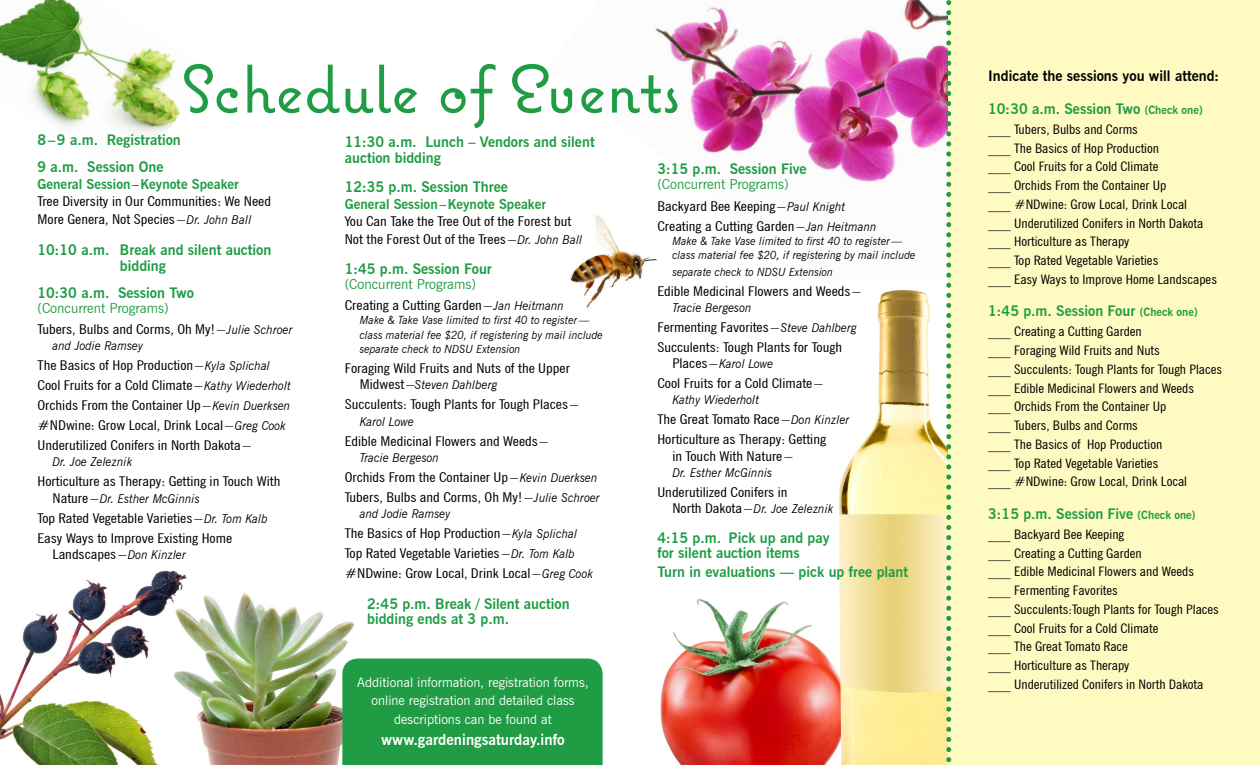
<style>
.page{position:relative;width:1260px;height:765px;background:#fff}
.page>*{position:absolute;margin:0;border:0;box-sizing:border-box;transform-origin:0 0}
.t1{font:67.5px "Coquette";color:#1f9c44}
.t2{font:700 15px "News Gothic BT";color:#fff}
.t3{font:700 14.38px/15px "News Gothic BT";color:#1f9c44}
.t4{font:700 14.38px "News Gothic BT";color:#000}
.t5{font:13.75px "News Gothic BT";color:#1f9c44}
.t6{font:condensed 13.5px/20px "News Gothic BT";color:#000;scale:1.2 1}
.t7{font:700 13.5px "News Gothic BT";color:#1f9c44}
.t8{font:condensed 13.12px/18.8px "News Gothic BT";color:#000;scale:1.15 1}
.t9{font:13.12px/18.8px "News Gothic BT";color:#fff;text-align:center}
.t10{font:italic 12.25px "News Gothic BT";color:#000;scale:.95 1}
.t11{font:italic 11.25px/14.4px "News Gothic BT";color:#000;scale:.95 1}
.s1{font-style:italic;font-stretch:normal;font-size:12.25px}
.s2{font-style:normal;font-stretch:condensed;font-size:13.5px}
.s3{font-size:11.25px}
</style>
<div class="page">
<img style="left:187px;top:593px;width:169px;height:172px">
<img style="left:655px;top:0;width:291px;height:183px">
<img style="left:0;top:570px;width:187px;height:195px">
<img style="left:0;top:0;width:180px;height:136px">
<img style="left:660px;top:599px;width:179px;height:166px">
<img style="left:839px;top:289px;width:107px;height:476px">
<img style="left:570px;top:215px;width:87px;height:93px">
<div style="left:949px;top:0;width:311px;height:765px;background:#fffac2"></div>
<svg style="left:946px;top:0;width:5px;height:765px"></svg>
<div style="left:342px;top:659px;width:261px;height:106px;background:#1f9c44"></div>
<h1 class="t1" style="left:182px;top:46px;width:501px">Schedule of Events</h1>
<p class="t3" style="left:345px;top:133px;width:251px;line-height:16.2px">11:30 a.m. Lunch – Vendors and silent auction bidding</p>
<p class="t3" style="left:345px;top:179px;width:165px">12:35 p.m. Session Three</p>
<p class="t7" style="left:345px;top:196px;width:203px">General Session–Keynote Speaker</p>
<p class="t6" style="left:345px;top:213px;width:200px;line-height:17.5px">You Can Take the Tree Out of the Forest but<br>Not the Forest Out of the Trees–<span class="s1">Dr. John Ball</span></p>
<p class="t3" style="left:345px;top:261px;width:149px">1:45 p.m. Session Four</p>
<p class="t5" style="left:345px;top:276px;width:133px">(Concurrent Programs)</p>
<p class="t6" style="left:345px;top:295px;width:184px">Creating a Cutting Garden–<span class="s1">Jan Heitmann</span></p>
<p class="t11" style="left:360px;top:313px;width:258px">Make &amp; Take Vase limited to first 40 to register— class material fee $20, if registering by mail include separate check to NDSU Extension</p>
<p class="t6" style="left:345px;top:358px;width:189px">Foraging Wild Fruits and Nuts of the Upper</p>
<p class="t10" style="left:360px;top:378px;width:147px"><span class="s2">Midwest–</span>Steven Dahlberg</p>
<p class="t6" style="left:345px;top:395px;width:196px">Succulents: Tough Plants for Tough Places–</p>
<p class="t10" style="left:360px;top:414px;width:59px">Karol Lowe</p>
<p class="t6" style="left:345px;top:431px;width:171px">Edible Medicinal Flowers and Weeds–</p>
<p class="t10" style="left:360px;top:450px;width:85px">Tracie Bergeson</p>
<p class="t6" style="left:345px;top:467px;width:214px">Orchids From the Container Up–<span class="s1">Kevin Duerksen<br></span>Tubers, Bulbs and Corms, Oh My!–<span class="s1">Julie Schroer</span></p>
<p class="t10" style="left:360px;top:506px;width:97px">and Jodie Ramsey</p>
<p class="t6" style="left:345px;top:523px;width:209px">The Basics of Hop Production–<span class="s1">Kyla Splichal<br></span>Top Rated Vegetable Varieties–<span class="s1">Dr. Tom Kalb </span>#NDwine: Grow Local, Drink Local–<span class="s1">Greg Cook</span></p>
<p class="t3" style="left:367px;top:597px;width:204px">2:45 p.m. Break / Silent auction bidding ends at 3 p.m.</p>
<p class="t3" style="left:38px;top:127px;width:145px;line-height:26.2px">8–9 a.m. Registration<br>9 a.m. Session One</p>
<p class="t7" style="left:38px;top:176px;width:203px">General Session–Keynote Speaker</p>
<p class="t6" style="left:38px;top:193px;width:196px;line-height:17.5px">Tree Diversity in Our Communities: We Need<br>More Genera, Not Species–<span class="s1">Dr. John Ball</span></p>
<p class="t3" style="left:120px;top:242px;width:153px;line-height:16.2px;text-indent:-82px">10:10 a.m. Break and silent auction bidding</p>
<p class="t3" style="left:38px;top:285px;width:158px">10:30 a.m. Session Two</p>
<p class="t5" style="left:38px;top:299px;width:133px">(Concurrent Programs)</p>
<p class="t6" style="left:38px;top:319px;width:214px">Tubers, Bulbs and Corms, Oh My!–<span class="s1">Julie Schroer</span></p>
<p class="t10" style="left:53px;top:338px;width:97px">and Jodie Ramsey</p>
<p class="t6" style="left:38px;top:355px;width:213px">The Basics of Hop Production–<span class="s1">Kyla Splichal </span>Cool Fruits for a Cold Climate–<span class="s1">Kathy Wiederholt </span>Orchids From the Container Up–<span class="s1">Kevin Duerksen </span>#NDwine: Grow Local, Drink Local–<span class="s1">Greg Cook </span>Underutilized Conifers in North Dakota–</p>
<p class="t10" style="left:52px;top:455px;width:86px">Dr. Joe Zeleznik</p>
<p class="t6" style="left:38px;top:471px;width:204px">Horticulture as Therapy: Getting in Touch With</p>
<p class="t10" style="left:53px;top:491px;width:157px"><span class="s2">Nature–</span>Dr. Esther McGinnis</p>
<p class="t6" style="left:38px;top:508px;width:193px">Top Rated Vegetable Varieties–<span class="s1">Dr. Tom Kalb<br></span>Easy Ways to Improve Existing Home</p>
<p class="t6" style="left:53px;top:544px;width:113px">Landscapes–<span class="s1">Don Kinzler</span></p>
<p class="t3" style="left:657px;top:162px;width:151px">3:15 p.m. Session Five</p>
<p class="t5" style="left:657px;top:176px;width:133px">(Concurrent Programs)</p>
<p class="t6" style="left:657px;top:196px;width:184px">Backyard Bee Keeping–<span class="s1">Paul Knight<br></span>Creating a Cutting Garden–<span class="s1">Jan Heitmann</span></p>
<p class="t11" style="left:672px;top:234px;width:258px">Make &amp; Take Vase limited to first 40 to register— class material fee $20, if registering by mail include</p>
<p class="t11" style="left:672px;top:264px;width:171px">separate check to NDSU Extension</p>
<p class="t6" style="left:657px;top:281px;width:171px">Edible Medicinal Flowers and Weeds–</p>
<p class="t10" style="left:672px;top:300px;width:85px">Tracie Bergeson</p>
<p class="t6" style="left:657px;top:317px;width:168px">Fermenting Favorites–<span class="s1">Steve Dahlberg<br></span>Succulents: Tough Plants for Tough</p>
<p class="t10" style="left:672px;top:356px;width:108px"><span class="s2">Places–</span>Karol Lowe</p>
<p class="t6" style="left:657px;top:373px;width:139px">Cool Fruits for a Cold Climate–</p>
<p class="t10" style="left:672px;top:393px;width:93px">Kathy Wiederholt</p>
<p class="t6" style="left:657px;top:409px;width:162px">The Great Tomato Race–<span class="s1">Don Kinzler<br></span>Horticulture as Therapy: Getting</p>
<p class="t6" style="left:672px;top:446px;width:102px">in Touch With Nature–</p>
<p class="t10" style="left:672px;top:465px;width:107px">Dr. Esther McGinnis</p>
<p class="t6" style="left:657px;top:482px;width:110px">Underutilized Conifers in</p>
<p class="t10" style="left:672px;top:501px;width:171px"><span class="s2">North Dakota–</span>Dr. Joe Zeleznik</p>
<p class="t3" style="left:657px;top:530px;width:174px">4:15 p.m. Pick up and pay for silent auction items</p>
<p class="t3" style="left:657px;top:564px;width:252px">Turn in evaluations — pick up free plant</p>
<p class="t9" style="left:357px;top:673px;width:233px">Additional information, registration forms, online registration and detailed class descriptions can be found at</p>
<p class="t2" style="left:381px;top:731px;width:185px">www.gardeningsaturday.info</p>
<p class="t4" style="left:988px;top:68px;width:233px">I ndicate the sessions you will attend:</p>
<p class="t3" style="left:988px;top:101px;width:216px">10:30 a.m. Session Two <span class="s3">(Check one)</span></p>
<p class="t8" style="left:988px;top:120px;width:200px">___ Tubers, Bulbs and Corms<br>___ The Basics of Hop Production<br>___ Cool Fruits for a Cold Climate<br>___ Orchids From the Container Up<br>___ #NDwine: Grow Local, Drink Local<br>___ Underutilized Conifers in North Dakota ___ Horticulture as Therapy<br>___ Top Rated Vegetable Varieties<br>___ Easy Ways to Improve Home Landscapes</p>
<p class="t3" style="left:988px;top:304px;width:211px">1:45 p.m. Session Four <span class="s3">(Check one)</span></p>
<p class="t8" style="left:988px;top:322px;width:205px">___ Creating a Cutting Garden<br>___ Foraging Wild Fruits and Nuts<br>___ Succulents: Tough Plants for Tough Places ___ Edible Medicinal Flowers and Weeds<br>___ Orchids From the Container Up<br>___ Tubers, Bulbs and Corms<br>___ The Basics of Hop Production<br>___ Top Rated Vegetable Varieties<br>___ #NDwine: Grow Local, Drink Local</p>
<p class="t3" style="left:988px;top:506px;width:209px">3:15 p.m. Session Five <span class="s3">(Check one)</span></p>
<p class="t8" style="left:988px;top:525px;width:202px">___ Backyard Bee Keeping<br>___ Creating a Cutting Garden<br>___ Edible Medicinal Flowers and Weeds ___ Fermenting Favorites<br>___ Succulents:Tough Plants for Tough Places ___ Cool Fruits for a Cold Climate<br>___ The Great Tomato Race<br>___ Horticulture as Therapy<br>___ Underutilized Conifers in North Dakota</p>
</div>
